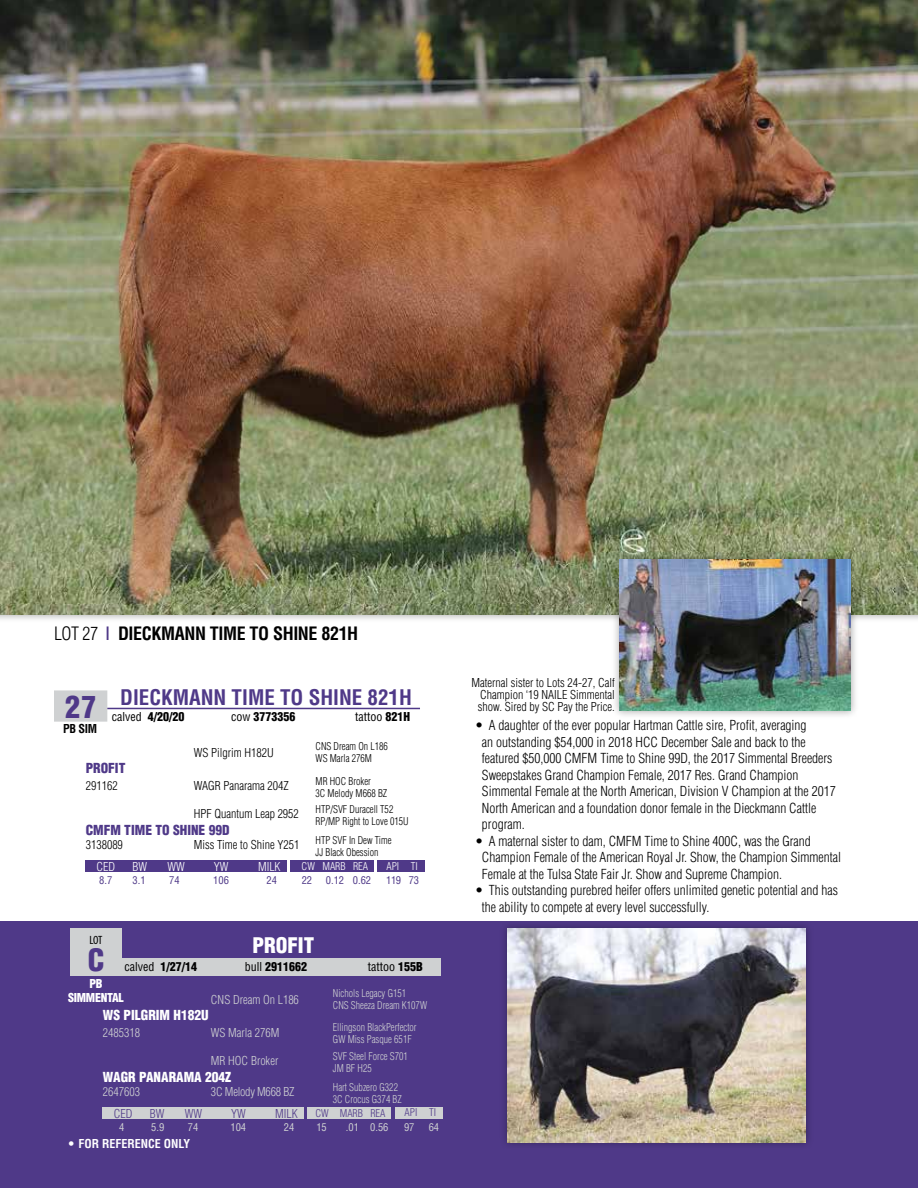
<style>
.page{position:relative;width:918px;height:1188px;background:#fff}
.page>*{position:absolute;margin:0;border:0;box-sizing:border-box;transform-origin:0 0}
.t1{font:900 condensed 30px "Helvetica";color:#4f3988}
.t2{font:700 condensed 21px "Helvetica";color:#4f3988}
.t3{font:900 condensed 21px "Helvetica";color:#fff}
.t4{font:700 condensed 18px "Helvetica";letter-spacing:-.02em;color:#000}
.t5{font:300 condensed 13.5px/16.5px "Helvetica";color:#000}
.t6{font:900 condensed 13.5px "Helvetica";color:#fff}
.t7{font:900 condensed 13.5px "Helvetica";color:#4f3988}
.t8{font:300 condensed 12px/12px "Helvetica";color:#000;text-align:justify}
.t9{font:300 condensed 12px "Helvetica";color:#cfd1d2}
.t10{font:900 condensed 12px "Helvetica";color:#000}
.t11{font:condensed 12px "Helvetica";color:#000}
.t12{font:700 condensed 12px "Helvetica";color:#fff}
.t13{font:300 condensed 12px "Helvetica";letter-spacing:-.02em;color:#cfd1d2}
.t14{font:300 condensed 12px "Helvetica";color:#fff}
.t15{font:300 condensed 12px "Helvetica";color:#4f3988}
.t16{font:900 condensed 12px/14.4px "Helvetica";letter-spacing:-.025em;color:#fff;text-align:center}
.t17{font:700 condensed 12px "Helvetica";color:#000}
.t18{font:condensed 12px "Myriad Pro";color:#000}
.t19{font:300 condensed 10.5px/12px "Helvetica";color:#cfd1d2;scale:.94 1}
.t20{font:300 condensed 10.5px/12px "Helvetica";color:#000;scale:.94 1}
.t21{font:condensed 10.5px "Helvetica";color:#4f3988}
.t22{font:condensed 10.5px "Helvetica";color:#cfd1d2}
.t23{font:300 condensed 10.5px "Helvetica";color:#fff}
.t24{font:300 condensed 10.5px "Helvetica";color:#4f3988}
.s1{font-weight:300}
.s2{color:#4f3988}
.s3{font-weight:400}
.s4{font-weight:900}
</style>
<div class="page">
<div style="left:85px;top:860px;width:202px;height:12px;background:#4f3988"></div>
<div style="left:290px;top:860px;width:84px;height:12px;background:#4f3988"></div>
<div style="left:54px;top:690px;width:53px;height:32px;background:#cfd1d2;border:2px solid #cfd1d2"></div>
<hr style="left:107px;top:708px;width:313px;height:1px;background:#4f3988">
<img style="left:0;top:0;width:918px;height:615px">
<div style="left:0;top:921px;width:918px;height:267px;background:#4f3988"></div>
<div style="left:499px;top:920px;width:315px;height:231px;background:#000;opacity:.35"></div>
<img style="left:508px;top:928px;width:298px;height:214px">
<div style="left:102px;top:1107px;width:202px;height:12px;background:#cfd1d2"></div>
<div style="left:307px;top:1107px;width:84px;height:12px;background:#cfd1d2"></div>
<div style="left:396px;top:1107px;width:47px;height:12px;background:#cfd1d2"></div>
<div style="left:70px;top:928px;width:52px;height:48px;background:#cfd1d2"></div>
<div style="left:121px;top:958px;width:320px;height:18px;background:#cfd1d2"></div>
<div style="left:378px;top:860px;width:47px;height:12px;background:#4f3988"></div>
<div style="left:612px;top:551px;width:247px;height:168px;background:#000;opacity:.35"></div>
<img style="left:620px;top:559px;width:230px;height:152px">
<h3 class="t4" style="left:54px;top:622px;width:306px"><span class="s1">LOT 27</span> <span class="s2">|</span> DIECKMANN TIME TO SHINE 821H</h3>
<h1 class="t1" style="left:65px;top:688px;width:33px">27</h1>
<p class="t17" style="left:63px;top:721px;width:36px">PB SIM</p>
<h2 class="t2" style="left:120px;top:684px;width:293px">DIECKMANN TIME TO SHINE 821H</h2>
<p class="t10" style="left:112px;top:709px;width:74px"><span class="s3">calved</span> 4/20/20</p>
<p class="t10" style="left:231px;top:709px;width:66px"><span class="s3">cow</span> 3773356</p>
<p class="t11" style="left:355px;top:709px;width:57px">tattoo <span class="s4">821H</span></p>
<p class="t8" style="left:194px;top:747px;width:81px">WS Pilgrim H182U</p>
<p class="t7" style="left:86px;top:760px;width:41px">PROFIT</p>
<p class="t8" style="left:86px;top:779px;width:33px">291162</p>
<p class="t8" style="left:194px;top:779px;width:97px">WAGR Panarama 204Z</p>
<p class="t8" style="left:194px;top:808px;width:107px">HPF Quantum Leap 2952</p>
<p class="t7" style="left:86px;top:821px;width:146px">CMFM TIME TO SHINE 99D</p>
<p class="t8" style="left:86px;top:839px;width:39px">3138089</p>
<p class="t8" style="left:194px;top:839px;width:107px">Miss Time to Shine Y251</p>
<p class="t20" style="left:316px;top:740px;width:78px">CNS Dream On L186<br>WS Marla 276M</p>
<p class="t20" style="left:316px;top:775px;width:78px">MR HOC Broker<br>3C Melody M668 BZ</p>
<p class="t20" style="left:316px;top:803px;width:101px">HTP/SVF Duracell T52<br>RP/MP Right to Love 015U</p>
<p class="t20" style="left:316px;top:835px;width:82px">HTP SVF In Dew Time<br>JJ Black Obession</p>
<p class="t14" style="left:97px;top:859px;width:20px">CED</p>
<p class="t14" style="left:132px;top:859px;width:16px">BW</p>
<p class="t14" style="left:168px;top:859px;width:19px">WW</p>
<p class="t14" style="left:214px;top:859px;width:16px">YW</p>
<p class="t14" style="left:258px;top:859px;width:24px">MILK</p>
<p class="t23" style="left:302px;top:860px;width:68px">CW MARB REA</p>
<p class="t21" style="left:99px;top:873px;width:15px">8.7</p>
<p class="t21" style="left:133px;top:873px;width:15px">3.1</p>
<p class="t21" style="left:169px;top:873px;width:12px">74</p>
<p class="t21" style="left:213px;top:873px;width:17px">106</p>
<p class="t21" style="left:267px;top:873px;width:12px">24</p>
<p class="t21" style="left:302px;top:873px;width:12px">22</p>
<p class="t21" style="left:326px;top:873px;width:47px">0.12 0.62</p>
<p class="t23" style="left:386px;top:859px;width:33px">API TI</p>
<p class="t21" style="left:386px;top:874px;width:34px">119 73</p>
<p class="t18" style="left:89px;top:933px;width:14px">LOT</p>
<p class="t16" style="left:68px;top:976px;width:57px">PB<br>SIMMENTAL</p>
<h2 class="t3" style="left:252px;top:932px;width:63px">PROFIT</h2>
<h1 class="t1" style="left:88px;top:942px;width:18px">C</h1>
<p class="t10" style="left:125px;top:959px;width:74px"><span class="s3">calved</span> 1/27/14</p>
<p class="t10" style="left:245px;top:959px;width:64px"><span class="s3">bull</span> 2911662</p>
<p class="t11" style="left:368px;top:959px;width:57px">tattoo <span class="s4">155B</span></p>
<p class="t19" style="left:333px;top:987px;width:102px">Nichols Legacy G151<br>CNS Sheeza Dream K107W</p>
<p class="t19" style="left:333px;top:1022px;width:91px">Ellingson BlackPerfector<br>GW Miss Pasque 651F</p>
<p class="t19" style="left:333px;top:1050px;width:81px">SVF Steel Force S701<br>JM BF H25</p>
<p class="t19" style="left:333px;top:1082px;width:75px">Hart Subzero G322<br>3C Crocus G374 BZ</p>
<p class="t9" style="left:211px;top:992px;width:89px">CNS Dream On L186</p>
<p class="t6" style="left:103px;top:1007px;width:107px">WS PILGRIM H182U</p>
<p class="t9" style="left:103px;top:1025px;width:39px">2485318</p>
<p class="t9" style="left:211px;top:1025px;width:70px">WS Marla 276M</p>
<p class="t9" style="left:211px;top:1054px;width:69px">MR HOC Broker</p>
<p class="t6" style="left:103px;top:1068px;width:130px">WAGR PANARAMA 204Z</p>
<p class="t9" style="left:103px;top:1084px;width:39px">2647603</p>
<p class="t13" style="left:211px;top:1084px;width:85px">3C Melody M668 BZ</p>
<p class="t15" style="left:114px;top:1106px;width:20px">CED</p>
<p class="t15" style="left:150px;top:1106px;width:16px">BW</p>
<p class="t15" style="left:185px;top:1106px;width:19px">WW</p>
<p class="t15" style="left:231px;top:1106px;width:16px">YW</p>
<p class="t15" style="left:275px;top:1106px;width:24px">MILK</p>
<p class="t24" style="left:315px;top:1107px;width:72px">CW MARB REA</p>
<p class="t24" style="left:405px;top:1106px;width:33px">API TI</p>
<p class="t22" style="left:119px;top:1120px;width:7px">4</p>
<p class="t22" style="left:151px;top:1120px;width:15px">5.9</p>
<p class="t22" style="left:188px;top:1120px;width:12px">74</p>
<p class="t22" style="left:230px;top:1120px;width:17px">104</p>
<p class="t22" style="left:284px;top:1120px;width:12px">24</p>
<p class="t22" style="left:316px;top:1120px;width:12px">15</p>
<p class="t22" style="left:346px;top:1120px;width:44px">.01 0.56</p>
<p class="t22" style="left:404px;top:1120px;width:12px">97</p>
<p class="t22" style="left:429px;top:1120px;width:12px">64</p>
<p class="t12" style="left:69px;top:1136px;width:123px">• FOR REFERENCE ONLY</p>
<p class="t8" style="left:478px;top:677px;width:138px;text-indent:-6px">Maternal sister to Lots 24-27, Calf Champion ‘19 NAILE Simmental show. Sired by SC Pay the Price.</p>
<p class="t5" style="left:482px;top:717px;width:355px;text-indent:-7px">• A daughter of the ever popular Hartman Cattle sire, Profit, averaging<br>an outstanding $54,000 in 2018 HCC December Sale and back to the featured $50,000 CMFM Time to Shine 99D, the 2017 Simmental Breeders Sweepstakes Grand Champion Female, 2017 Res. Grand Champion Simmental Female at the North American, Division V Champion at the 2017<br>North American and a foundation donor female in the Dieckmann Cattle program.</p>
<p class="t5" style="left:482px;top:833px;width:361px;text-indent:-7px">• A maternal sister to dam, CMFM Time to Shine 400C, was the Grand<br>Champion Female of the American Royal Jr. Show, the Champion Simmental<br>Female at the Tulsa State Fair Jr. Show and Supreme Champion.</p>
<p class="t5" style="left:482px;top:882px;width:358px;text-indent:-7px">• This outstanding purebred heifer offers unlimited genetic potential and has the ability to compete at every level successfully.</p>
</div>
